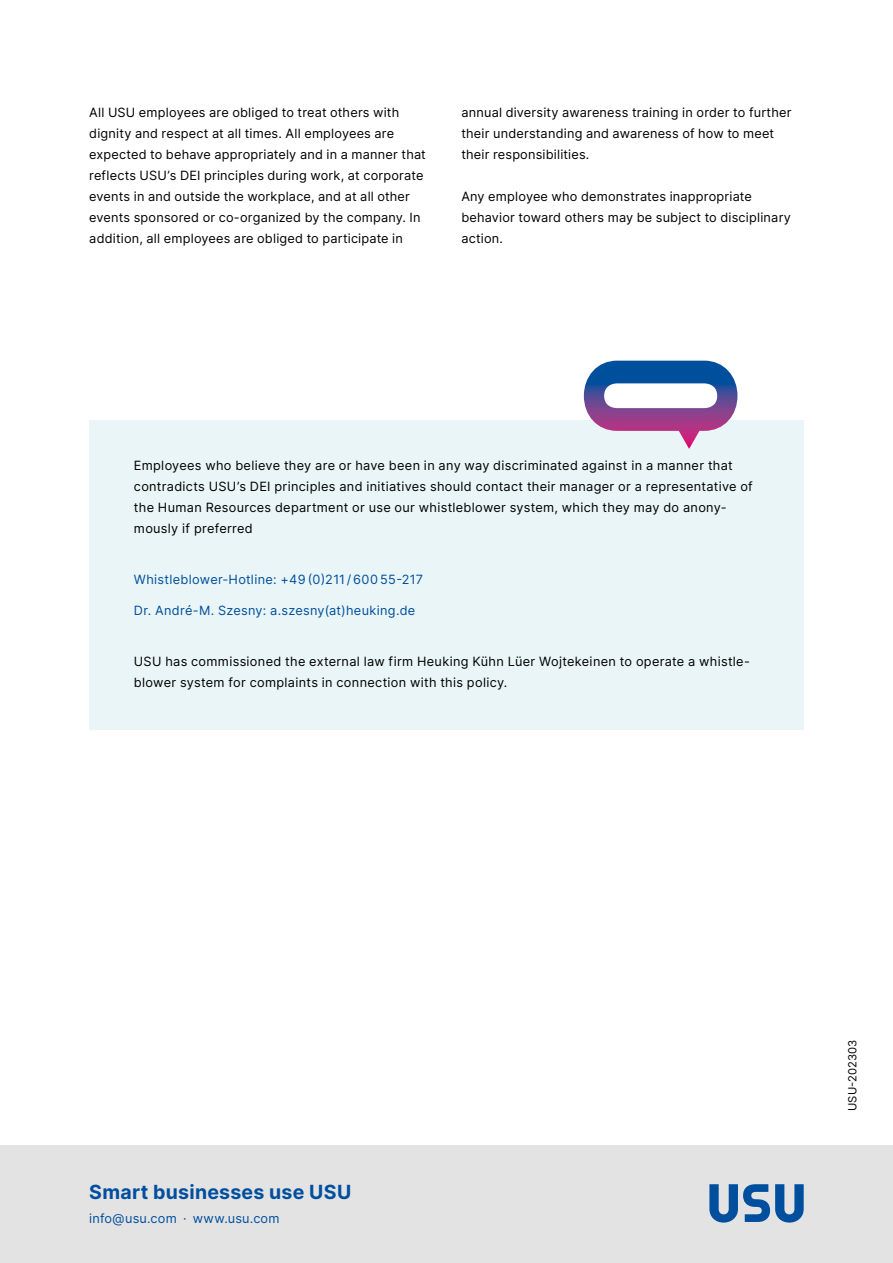
<style>
.page{position:relative;width:893px;height:1263px;background:#fff}
.page>*{position:absolute;margin:0;border:0;box-sizing:border-box;transform-origin:0 0}
.t1{font:700 19.5px "Inter";letter-spacing:.01em;color:#004e9e}
.t2{font:12.75px/21px "Inter";letter-spacing:.015em;color:#000}
.t3{font:12.75px "Inter";letter-spacing:.025em;color:#004f9c}
.t4{font:12.75px "Inter";letter-spacing:.015em;color:#004e9e}
.t5{font:11.25px "Inter";letter-spacing:.01em;color:#000}
</style>
<div class="page">
<div style="left:89px;top:420px;width:715px;height:309px;background:#e9f5f6"></div>
<svg style="left:584px;top:361px;width:153px;height:88px"></svg>
<div style="left:0;top:1146px;width:893px;height:117px;background:#e3e3e3"></div>
<svg style="left:709px;top:1184px;width:95px;height:38px"></svg>
<div style="left:769px;top:966px;width:124px;height:219px;background:#fff;opacity:.75"></div>
<p class="t2" style="left:89px;top:101px;width:338px">All USU employees are obliged to treat others with dignity and respect at all times. All employees are expected to behave appropriately and in a manner that reflects USU’s DEI principles during work, at corporate events in and outside the workplace, and at all other events sponsored or co-organized by the company. In addition, all employees are obliged to participate in</p>
<p class="t2" style="left:461px;top:101px;width:332px">annual diversity awareness training in order to further their understanding and awareness of how to meet their responsibilities.</p>
<p class="t2" style="left:461px;top:185px;width:331px">Any employee who demonstrates inappropriate behavior toward others may be subject to disciplinary action.</p>
<p class="t2" style="left:134px;top:455px;width:620px">Employees who believe they are or have been in any way discriminated against in a manner that contradicts USU’s DEI principles and initiatives should contact their manager or a representative of the Human Resources department or use our whistleblower system, which they may do anony&shy;mously if preferred</p>
<p class="t3" style="left:134px;top:570px;width:291px">Whistleblower-Hotline: +49 (0)211 / 600 55-217</p>
<p class="t3" style="left:134px;top:601px;width:283px">Dr. André-M. Szesny: a.szesny(at)heuking.de</p>
<p class="t2" style="left:134px;top:650px;width:617px">USU has commissioned the external law firm Heuking Kühn Lüer Wojtekeinen to operate a whistle&shy;blower system for complaints in connection with this policy.</p>
<h1 class="t1" style="left:89px;top:1177px;width:263px">Smart businesses use USU</h1>
<p class="t4" style="left:89px;top:1209px;width:192px">info@usu.com · www.usu.com</p>
<p class="t5" style="left:844px;top:1111px;width:73px;rotate:-90deg">USU-202303</p>
</div>
